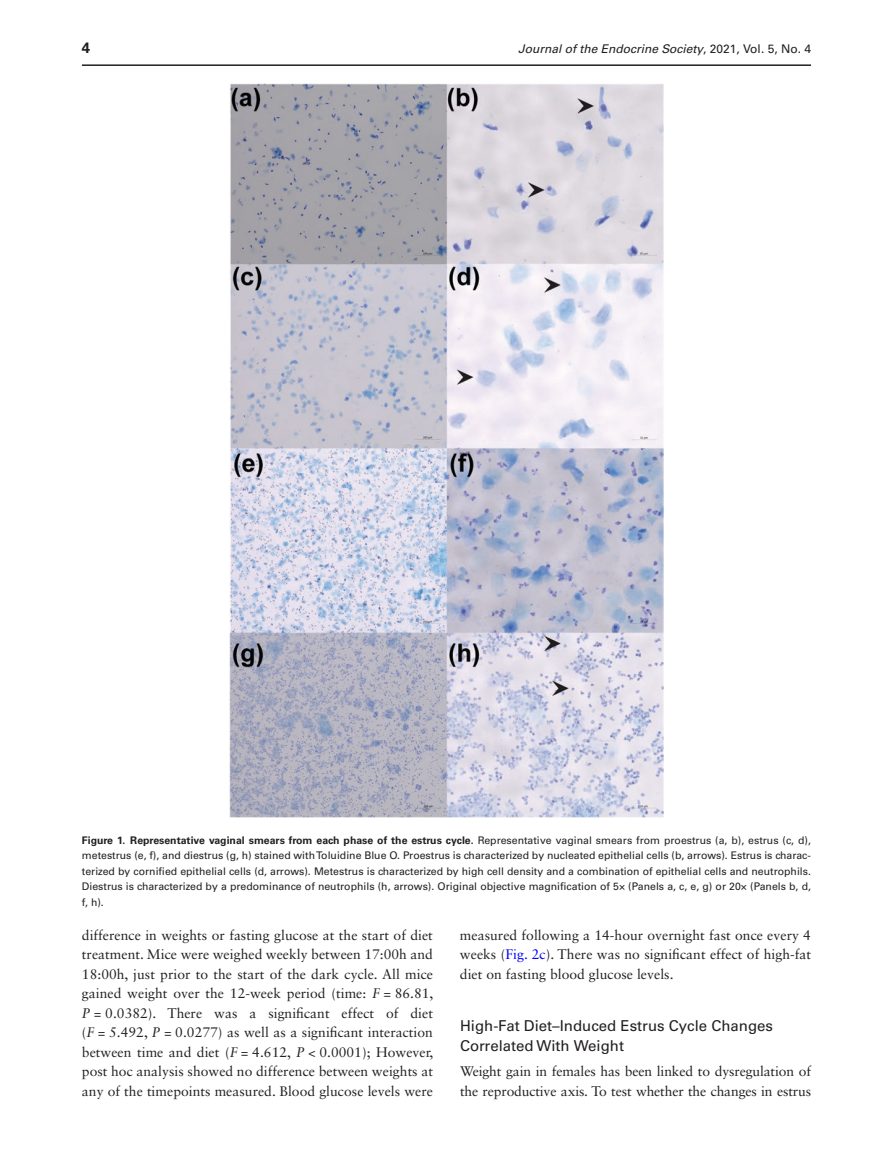
<style>
.page{position:relative;width:893px;height:1174px;background:#fff}
.page>*{position:absolute;margin:0;border:0;box-sizing:border-box;transform-origin:0 0}
.t1{font:15px/19.5px "Univers LT Std";color:#231f20}
.t2{font:700 15px "Univers LT Std";color:#231f20}
.t3{font:13.8px/19.5px "Sabon LT Std";letter-spacing:.005em;color:#231f20;text-align:justify}
.t4{font:italic 12px "Univers LT Std";color:#231f20}
.t5{font:10.5px/15.3px "Univers LT Std";color:#231f20;text-align:justify}
.s1{font-style:normal}
.s2{font-weight:700}
.s3{font-style:italic}
.s4{color:#00f}
</style>
<div class="page">
<hr style="left:82px;top:64px;width:729px;height:2px;background:#231f20">
<img style="left:230px;top:83px;width:433px;height:734px">
<p class="t2" style="left:82px;top:39px;width:10px">4</p>
<p class="t4" style="left:518px;top:42px;width:294px">Journal of the Endocrine Society<span class="s1">, 2021, Vol. 5, No. 4</span></p>
<p class="t5" style="left:82px;top:832px;width:731px"><span class="s2">Figure 1. Representative vaginal smears from each phase of the estrus cycle.</span> Representative vaginal smears from proestrus (a, b), estrus (c, d), metestrus (e, f), and diestrus (g, h) stained with Toluidine Blue O. Proestrus is characterized by nucleated epithelial cells (b, arrows). Estrus is charac&shy;terized by cornified epithelial cells (d, arrows). Metestrus is characterized by high cell density and a combination of epithelial cells and neutrophils.<br>Diestrus is characterized by a predominance of neutrophils (h, arrows). Original objective magnification of 5× (Panels a, c, e, g) or 20× (Panels b, d, f, h).</p>
<p class="t3" style="left:82px;top:925px;width:353px">difference in weights or fasting glucose at the start of diet treatment. Mice were weighed weekly between 17:00h and 18:00h, just prior to the start of the dark cycle. All mice gained weight over the 12-week period (time: <span class="s3">F</span> = 86.81, <span class="s3">P</span> = 0.0382). There was a significant effect of diet (<span class="s3">F</span> = 5.492, <span class="s3">P</span> = 0.0277) as well as a significant interaction between time and diet (<span class="s3">F</span> = 4.612, <span class="s3">P</span> &lt; 0.0001); However, post hoc analysis showed no difference between weights at any of the timepoints measured. Blood glucose levels were</p>
<p class="t3" style="left:460px;top:925px;width:353px">measured following a 14-hour overnight fast once every 4 weeks (<span class="s4">Fig. 2c</span>). There was no significant effect of high-fat diet on fasting blood glucose levels.</p>
<p class="t1" style="left:460px;top:1016px;width:315px">High-Fat Diet–Induced Estrus Cycle Changes<br>Correlated With Weight</p>
<p class="t3" style="left:460px;top:1061px;width:353px">Weight gain in females has been linked to dysregulation of the reproductive axis. To test whether the changes in estrus</p>
</div>
